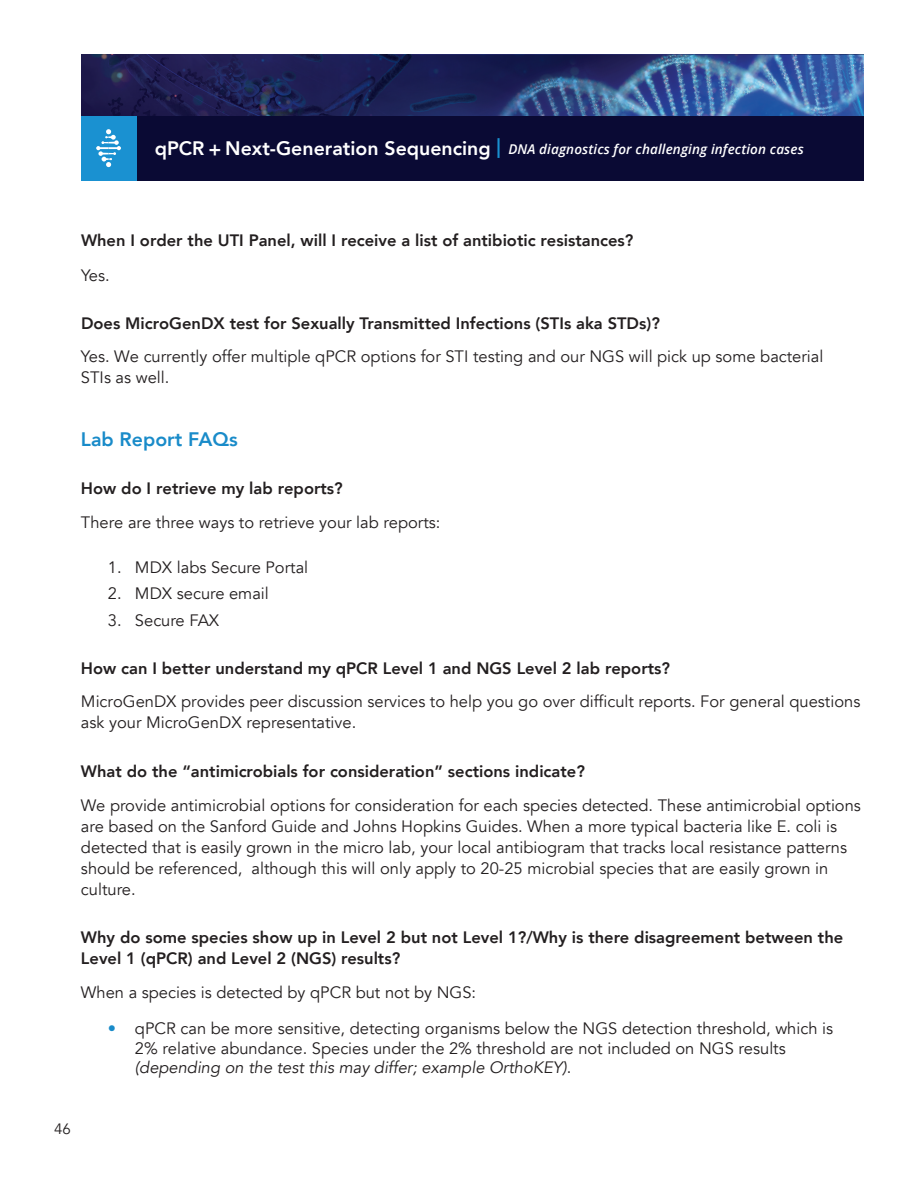
<style>
.page{position:relative;width:918px;height:1188px;background:#fff}
.page>*{position:absolute;margin:0;border:0;box-sizing:border-box;transform-origin:0 0}
.t1{font:800 19.5px "Avenir";color:#198bc9}
.t2{font:16.5px/21px "Avenir";color:#231f20}
.t3{font:800 16.5px/21px "Avenir";color:#231f20}
.t4{font:15px "Avenir";color:#231f20}
.t5{font:italic 600 13.5px "Open Sans";letter-spacing:.01em;color:#fff}
.s1{font-family:"Avenir";font-weight:800;font-style:normal;font-size:19.5px}
.s2{font-family:"Avenir";font-weight:800;font-style:normal;font-size:19.8px;color:#1a91d1}
.s3{color:#198bc9}
.s4{font-style:italic}
</style>
<div class="page">
<img style="left:81px;top:54px;width:28px;height:62px">
<img style="left:109px;top:54px;width:755px;height:62px">
<div style="left:117px;top:116px;width:747px;height:64px;background:#0a0a34"></div>
<div style="left:81px;top:116px;width:55px;height:64px;background:#1a91d1"></div>
<svg style="left:96px;top:129px;width:25px;height:38px"></svg>
<p class="t5" style="left:155px;top:140px;width:651px"><span class="s1">qPCR + Next-Generation Sequencing</span> <span class="s2">|</span> DNA diagnostics for challenging infection cases</p>
<p class="t3" style="left:81px;top:230px;width:554px">When I order the UTI Panel, will I receive a list of antibiotic resistances?</p>
<p class="t2" style="left:81px;top:265px;width:30px">Yes.</p>
<p class="t3" style="left:81px;top:312px;width:580px">Does MicroGenDX test for Sexually Transmitted Infections (STIs aka STDs)?</p>
<p class="t2" style="left:81px;top:346px;width:744px">Yes. We currently offer multiple qPCR options for STI testing and our NGS will pick up some bacterial<br>STIs as well.</p>
<p class="t1" style="left:81px;top:424px;width:158px">Lab Report FAQs</p>
<p class="t3" style="left:81px;top:477px;width:263px">How do I retrieve my lab reports?</p>
<p class="t2" style="left:81px;top:512px;width:361px">There are three ways to retrieve your lab reports:</p>
<p class="t2" style="left:108px;top:557px;width:202px">1. MDX labs Secure Portal</p>
<p class="t2" style="left:108px;top:584px;width:162px">2. MDX secure email</p>
<p class="t2" style="left:108px;top:610px;width:113px">3. Secure FAX</p>
<p class="t3" style="left:81px;top:658px;width:591px">How can I better understand my qPCR Level 1 and NGS Level 2 lab reports?</p>
<p class="t2" style="left:81px;top:691px;width:781px">MicroGenDX provides peer discussion services to help you go over difficult reports. For general questions ask your MicroGenDX representative.</p>
<p class="t3" style="left:81px;top:761px;width:505px">What do the “antimicrobials for consideration” sections indicate?</p>
<p class="t2" style="left:81px;top:795px;width:781px">We provide antimicrobial options for consideration for each species detected. These antimicrobial options are based on the Sanford Guide and Johns Hopkins Guides. When a more typical bacteria like E. coli is detected that is easily grown in the micro lab, your local antibiogram that tracks local resistance patterns should be referenced, although this will only apply to 20-25 microbial species that are easily grown in culture.</p>
<p class="t3" style="left:81px;top:926px;width:764px">Why do some species show up in Level 2 but not Level 1?/Why is there disagreement between the<br>Level 1 (qPCR) and Level 2 (NGS) results?</p>
<p class="t2" style="left:81px;top:982px;width:397px">When a species is detected by qPCR but not by NGS:</p>
<p class="t2" style="left:135px;top:1019px;width:700px;line-height:19.8px;text-indent:-27px"><span class="s3">•</span> qPCR can be more sensitive, detecting organisms below the NGS detection threshold, which is<br>2% relative abundance. Species under the 2% threshold are not included on NGS results <span class="s4">(depending on the test this may differ; example OrthoKEY)</span>.</p>
<p class="t4" style="left:54px;top:1120px;width:18px">46</p>
</div>
